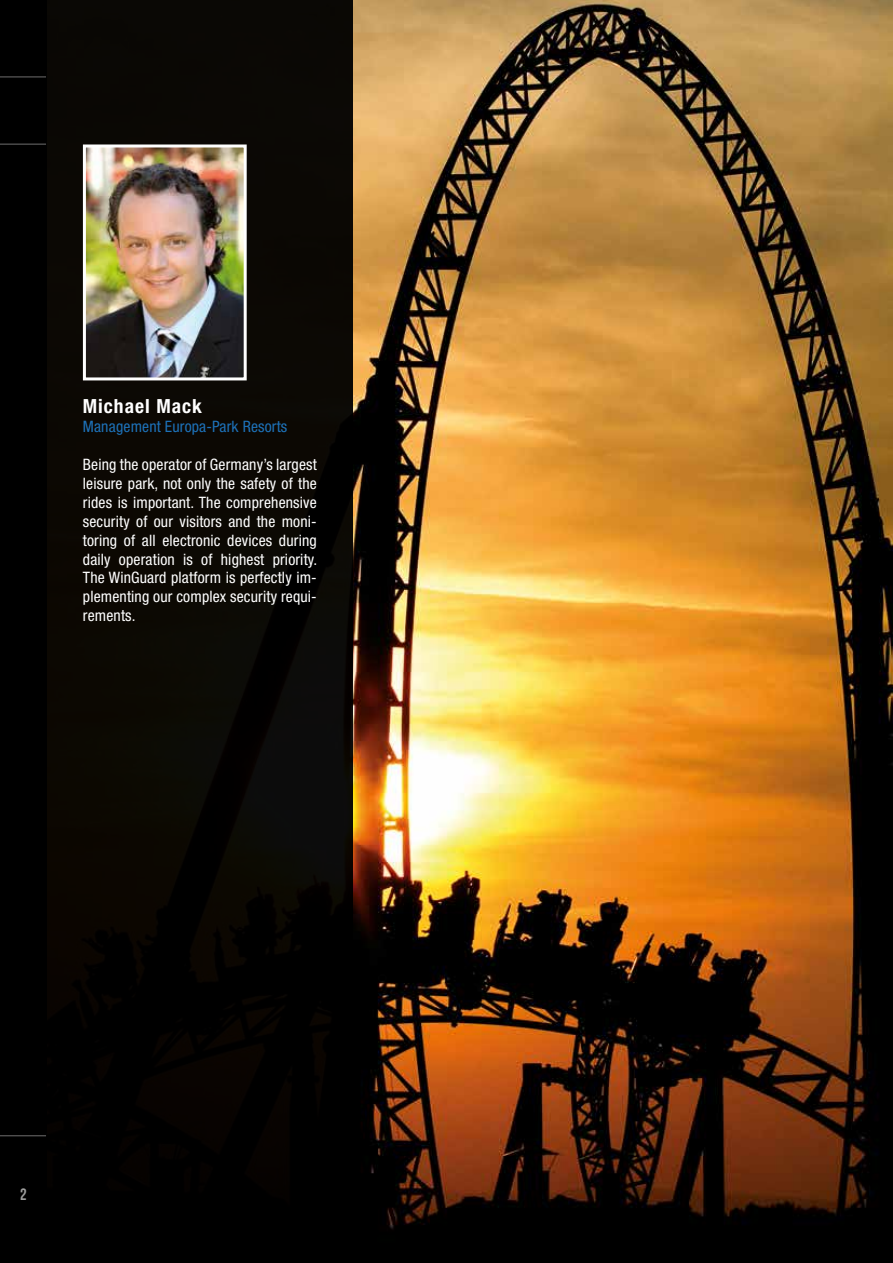
<style>
.page{position:relative;width:893px;height:1263px;background:#fff}
.page>*{position:absolute;margin:0;border:0;box-sizing:border-box;transform-origin:0 0}
.t1{font:700 condensed 19.5px "Helvetica Neue LT Std";letter-spacing:.05em;color:#fff}
.t2{font:16.5px "Bebas Neue";color:#9d9d9c}
.t3{font:condensed 15.75px/18.9px "Helvetica Neue LT Std";letter-spacing:.01em;color:#fff;text-align:justify}
.t4{font:condensed 15.75px "Helvetica Neue LT Std";letter-spacing:.01em;color:#1d71b8}
</style>
<div class="page">
<img style="left:353px;top:0;width:540px;height:1263px">
<div style="left:0;top:0;width:47px;height:1263px;background:#000"></div>
<hr style="left:0;top:77px;width:47px;height:1px;background:#706f6f">
<hr style="left:0;top:144px;width:47px;height:1px;background:#706f6f">
<hr style="left:0;top:1135px;width:47px;height:1px;background:#706f6f">
<div style="left:47px;top:0;width:306px;height:1263px;background:#0b0802"></div>
<img style="left:87px;top:148px;width:156px;height:228px">
<div style="left:83px;top:144px;width:164px;height:236px;border:3px solid #fff"></div>
<p class="t1" style="left:83px;top:395px;width:120px">Michael Mack</p>
<p class="t4" style="left:83px;top:418px;width:206px">Management Europa-Park Resorts</p>
<p class="t3" style="left:83px;top:455px;width:236px">Being the operator of Germany’s largest leisure park, not only the safety of the rides is important. The comprehensive security of our visitors and the moni&shy;toring of all electronic devices during daily operation is of highest priority.<br>The WinGuard platform is perfectly im&shy;plementing our complex security requi&shy;rements.</p>
<p class="t2" style="left:20px;top:1185px;width:8px">2</p>
</div>
